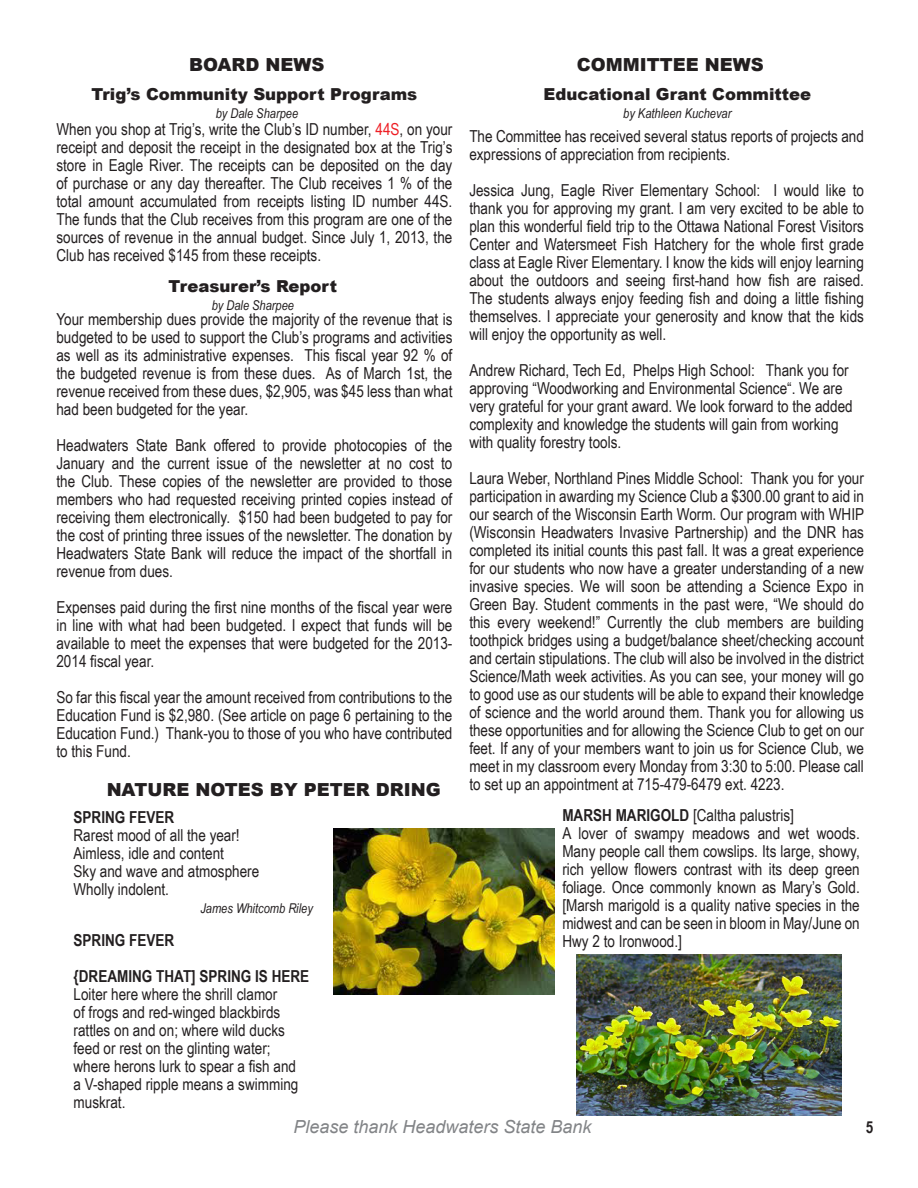
<style>
.page{position:relative;width:918px;height:1188px;background:#fff}
.page>*{position:absolute;margin:0;border:0;box-sizing:border-box;transform-origin:0 0}
.t1{font:900 18px "Arial";color:#231f20}
.t2{font:italic 18px "Arial";color:#828487}
.t3{font:16.5px/18px "Arial Narrow";color:#231f20;text-align:justify}
.t4{font:900 16.5px "Arial";color:#231f20}
.t5{font:700 16.5px "Arial Narrow";color:#231f20}
.t6{font:italic 13.5px "Arial Narrow";color:#231f20}
.s1{color:#ee1d23}
.s2{font-weight:700}
</style>
<div class="page">
<img style="left:333px;top:829px;width:222px;height:166px">
<img style="left:577px;top:955px;width:264px;height:160px">
<p class="t1" style="left:189px;top:51px;width:137px">BOARD NEWS</p>
<p class="t4" style="left:91px;top:82px;width:327px">Trig’s Community Support Programs</p>
<p class="t6" style="left:216px;top:104px;width:84px">by Dale Sharpee</p>
<p class="t3" style="left:56px;top:120px;width:398px">When you shop at Trig’s, write the Club’s ID number, <span class="s1">44S</span>, on your receipt and deposit the receipt in the designated box at the Trig’s store in Eagle River. The receipts can be deposited on the day of purchase or any day thereafter. The Club receives 1 % of the total amount accumulated from receipts listing ID number 44S.<br>The funds that the Club receives from this program are one of the sources of revenue in the annual budget. Since July 1, 2013, the Club has received $145 from these receipts.</p>
<p class="t4" style="left:169px;top:274px;width:170px">Treasurer’s Report</p>
<p class="t6" style="left:212px;top:296px;width:84px">by Dale Sharpee</p>
<p class="t3" style="left:56px;top:310px;width:398px">Your membership dues provide the majority of the revenue that is budgeted to be used to support the Club’s programs and activities as well as its administrative expenses. This fiscal year 92 % of the budgeted revenue is from these dues. As of March 1st, the revenue received from these dues, $2,905, was $45 less than what had been budgeted for the year.</p>
<p class="t3" style="left:56px;top:436px;width:398px">Headwaters State Bank offered to provide photocopies of the January and the current issue of the newsletter at no cost to the Club. These copies of the newsletter are provided to those members who had requested receiving printed copies instead of receiving them electronically. $150 had been budgeted to pay for the cost of printing three issues of the newsletter. The donation by Headwaters State Bank will reduce the impact of the shortfall in revenue from dues.</p>
<p class="t3" style="left:56px;top:598px;width:397px">Expenses paid during the first nine months of the fiscal year were in line with what had been budgeted. I expect that funds will be available to meet the expenses that were budgeted for the 2013- 2014 fiscal year.</p>
<p class="t3" style="left:56px;top:688px;width:397px">So far this fiscal year the amount received from contributions to the Education Fund is $2,980. (See article on page 6 pertaining to the Education Fund.) Thank-you to those of you who have contributed to this Fund.</p>
<p class="t1" style="left:107px;top:777px;width:336px">NATURE NOTES BY PETER DRING</p>
<p class="t5" style="left:74px;top:805px;width:102px">SPRING FEVER</p>
<p class="t3" style="left:74px;top:826px;width:168px">Rarest mood of all the year!</p>
<p class="t3" style="left:74px;top:844px;width:152px">Aimless, idle and content</p>
<p class="t3" style="left:74px;top:862px;width:187px">Sky and wave and atmosphere</p>
<p class="t3" style="left:74px;top:880px;width:97px">Wholly indolent.</p>
<p class="t6" style="left:200px;top:899px;width:114px">James Whitcomb Riley</p>
<p class="t5" style="left:74px;top:928px;width:102px">SPRING FEVER</p>
<p class="t5" style="left:74px;top:964px;width:237px">{DREAMING THAT] SPRING IS HERE</p>
<p class="t3" style="left:74px;top:985px;width:205px">Loiter here where the shrill clamor</p>
<p class="t3" style="left:74px;top:1003px;width:208px">of frogs and red-winged blackbirds</p>
<p class="t3" style="left:74px;top:1021px;width:213px">rattles on and on; where wild ducks</p>
<p class="t3" style="left:74px;top:1039px;width:199px">feed or rest on the glinting water;</p>
<p class="t3" style="left:74px;top:1057px;width:224px">where herons lurk to spear a fish and</p>
<p class="t3" style="left:74px;top:1075px;width:226px">a V-shaped ripple means a swimming</p>
<p class="t3" style="left:74px;top:1093px;width:53px">muskrat.</p>
<p class="t1" style="left:577px;top:51px;width:188px">COMMITTEE NEWS</p>
<p class="t4" style="left:544px;top:82px;width:269px">Educational Grant Committee</p>
<p class="t6" style="left:623px;top:104px;width:110px">by Kathleen Kuchevar</p>
<p class="t3" style="left:469px;top:127px;width:396px">The Committee has received several status reports of projects and expressions of appreciation from recipients.</p>
<p class="t3" style="left:469px;top:181px;width:396px">Jessica Jung, Eagle River Elementary School: I would like to thank you for approving my grant. I am very excited to be able to plan this wonderful field trip to the Ottawa National Forest Visitors Center and Watersmeet Fish Hatchery for the whole first grade class at Eagle River Elementary. I know the kids will enjoy learning about the outdoors and seeing first-hand how fish are raised.<br>The students always enjoy feeding fish and doing a little fishing themselves. I appreciate your generosity and know that the kids will enjoy the opportunity as well.</p>
<p class="t3" style="left:469px;top:361px;width:385px;text-align:left">Andrew Richard, Tech Ed, Phelps High School: Thank you for approving “Woodworking and Environmental Science“. We are very grateful for your grant award. We look forward to the added complexity and knowledge the students will gain from working with quality forestry tools.</p>
<p class="t3" style="left:469px;top:469px;width:396px">Laura Weber, Northland Pines Middle School: Thank you for your participation in awarding my Science Club a $300.00 grant to aid in our search of the Wisconsin Earth Worm. Our program with WHIP (Wisconsin Headwaters Invasive Partnership) and the DNR has completed its initial counts this past fall. It was a great experience for our students who now have a greater understanding of a new invasive species. We will soon be attending a Science Expo in Green Bay. Student comments in the past were, “We should do this every weekend!” Currently the club members are building toothpick bridges using a budget/balance sheet/checking account and certain stipulations. The club will also be involved in the district Science/Math week activities. As you can see, your money will go to good use as our students will be able to expand their knowledge of science and the world around them. Thank you for allowing us these opportunities and for allowing the Science Club to get on our feet. If any of your members want to join us for Science Club, we meet in my classroom every Monday from 3:30 to 5:00. Please call to set up an appointment at 715-479-6479 ext. 4223.</p>
<p class="t3" style="left:562px;top:806px;width:233px"><span class="s2">MARSH MARIGOLD</span> [Caltha palustris]</p>
<p class="t3" style="left:562px;top:824px;width:299px">A lover of swampy meadows and wet woods.<br>Many people call them cowslips. Its large, showy, rich yellow flowers contrast with its deep green foliage. Once commonly known as Mary’s Gold. [Marsh marigold is a quality native species in the midwest and can be seen in bloom in May/June on Hwy 2 to Ironwood.]</p>
<p class="t2" style="left:293px;top:1115px;width:300px">Please thank Headwaters State Bank</p>
<p class="t5" style="left:866px;top:1115px;width:9px">5</p>
</div>
